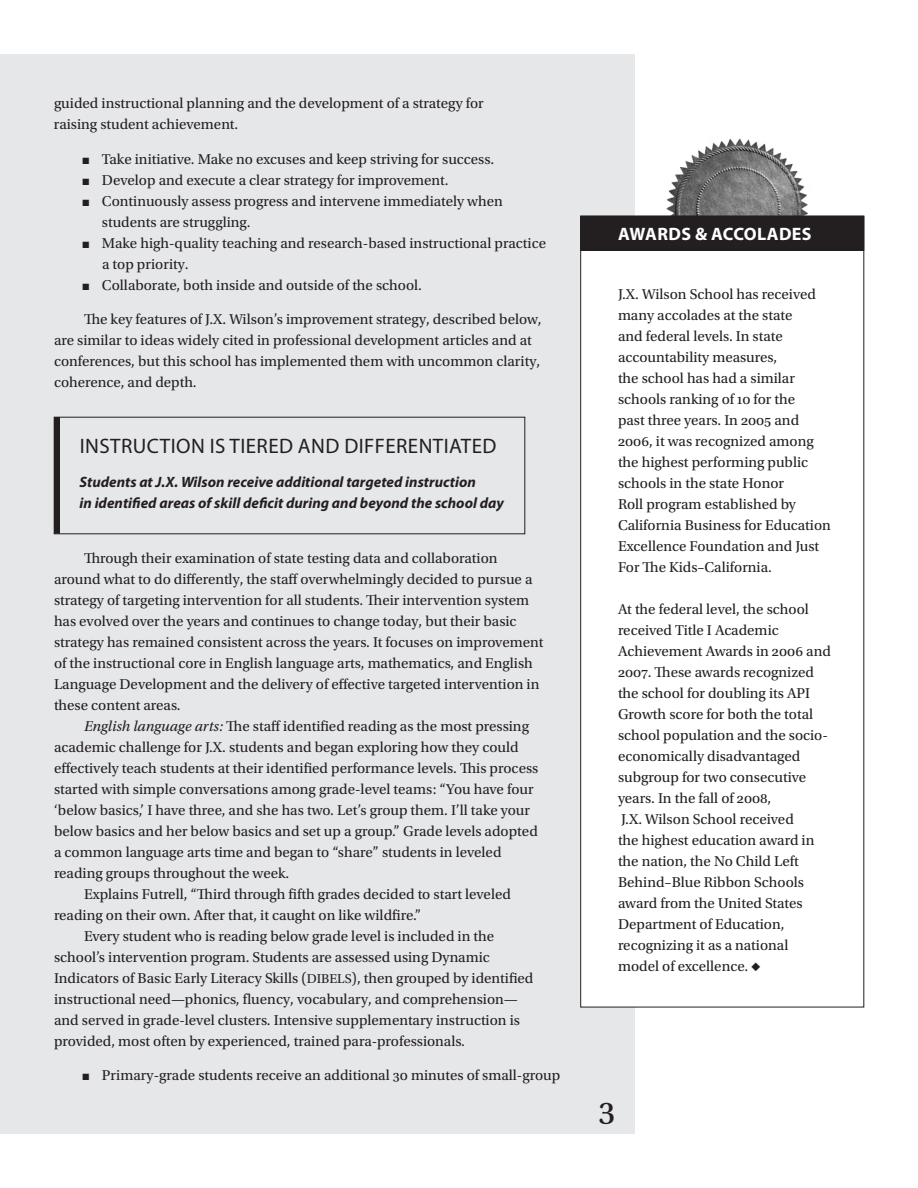
<style>
.page{position:relative;width:918px;height:1188px;background:#fff}
.page>*{position:absolute;margin:0;border:0;box-sizing:border-box;transform-origin:0 0}
.new_text{font:36px "Utopia Std";color:#231f20}
.new_subhead{font:21px "Myriad Pro";letter-spacing:.02em;color:#231f20}
.new_sidebar_title{font:700 18px "Myriad Pro";letter-spacing:.02em;color:#fff}
.new_text-2{font:15px/21px "Utopia Std";color:#231f20}
.new_sidebar{font:15px/21px "Utopia Std";color:#231f20}
.new_indent{font:15px/21px "Utopia Std";color:#231f20}
.new_principal{font:italic 700 15px/21px "Myriad Pro";color:#231f20}
.s1{font-style:italic}
.s2{font-size:13.5px}
</style>
<div class="page">
<div style="left:0;top:54px;width:634px;height:1080px;background:#e6e7e9"></div>
<img style="left:664px;top:138px;width:148px;height:78px">
<div style="left:581px;top:216px;width:283px;height:791px;background:#fff"></div>
<div style="left:581px;top:216px;width:283px;height:34px;background:#231f20"></div>
<div style="left:580px;top:216px;width:284px;height:35px;border:1px solid #231f20"></div>
<div style="left:54px;top:417px;width:6px;height:117px;background:#231f20"></div>
<p class="new_text-2" style="left:54px;top:93px;width:431px">guided instructional planning and the development of a strategy for raising student achievement.</p>
<p class="new_indent" style="left:82px;top:149px;width:413px">■ Take initiative. Make no excuses and keep striving for success.</p>
<p class="new_indent" style="left:82px;top:170px;width:368px">■ Develop and execute a clear strategy for improvement.</p>
<p class="new_indent" style="left:102px;top:191px;width:402px;text-indent:-19px">■ Continuously assess progress and intervene immediately when students are struggling.</p>
<p class="new_indent" style="left:102px;top:233px;width:446px;text-indent:-20px">■ Make high-quality teaching and research-based instructional practice a top priority.</p>
<p class="new_indent" style="left:82px;top:275px;width:341px">■ Collaborate, both inside and outside of the school.</p>
<p class="new_text-2" style="left:54px;top:309px;width:489px;text-indent:30px">The key features of J.X. Wilson’s improvement strategy, described below, are similar to ideas widely cited in professional development articles and at conferences, but this school has implemented them with uncommon clarity, coherence, and depth.</p>
<p class="new_subhead" style="left:80px;top:435px;width:418px">INSTRUCTION IS TIERED AND DIFFERENTIATED</p>
<p class="new_principal" style="left:80px;top:472px;width:426px">Students at J.X. Wilson receive additional targeted instruction<br>in identified areas of skill deficit during and beyond the school day</p>
<p class="new_text-2" style="left:54px;top:548px;width:491px;text-indent:30px">Through their examination of state testing data and collaboration around what to do differently, the staff overwhelmingly decided to pursue a strategy of targeting intervention for all students. Their intervention system has evolved over the years and continues to change today, but their basic strategy has remained consistent across the years. It focuses on improvement of the instructional core in English language arts, mathematics, and English Language Development and the delivery of effective targeted intervention in these content areas.</p>
<p class="new_text-2" style="left:54px;top:716px;width:486px;text-indent:30px"><span class="s1">English language arts:</span> The staff identified reading as the most pressing academic challenge for J.X. students and began exploring how they could effectively teach students at their identified performance levels. This process started with simple conversations among grade-level teams: “You have four ‘below basics,’ I have three, and she has two. Let’s group them. I’ll take your below basics and her below basics and set up a group.” Grade levels adopted a common language arts time and began to “share” students in leveled reading groups throughout the week.</p>
<p class="new_text-2" style="left:54px;top:884px;width:458px;text-indent:30px">Explains Futrell, “Third through fifth grades decided to start leveled reading on their own. After that, it caught on like wildfire.”</p>
<p class="new_text-2" style="left:54px;top:926px;width:481px;text-indent:30px">Every student who is reading below grade level is included in the school’s intervention program. Students are assessed using Dynamic Indicators of Basic Early Literacy Skills (<span class="s2">DIBELS</span>), then grouped by identified instructional need—phonics, fluency, vocabulary, and comprehension— and served in grade-level clusters. Intensive supplementary instruction is provided, most often by experienced, trained para-professionals.</p>
<p class="new_indent" style="left:82px;top:1065px;width:479px">■ Primary-grade students receive an additional 30 minutes of small-group</p>
<p class="new_sidebar_title" style="left:618px;top:224px;width:14px">AWA</p>
<p class="new_sidebar_title" style="left:657px;top:224px;width:156px">RDS &amp; ACCOLADES</p>
<p class="new_sidebar" style="left:618px;top:284px;width:214px">J.X. Wilson School has received many accolades at the state<br>and federal levels. In state accountability measures,<br>the school has had a similar schools ranking of 10 for the<br>past three years. In 2005 and<br>2006, it was recognized among the highest performing public schools in the state Honor<br>Roll program established by<br>California Business for Education<br>Excellence Foundation and Just<br>For The Kids–California.</p>
<p class="new_sidebar" style="left:618px;top:599px;width:214px">At the federal level, the school received Title I Academic<br>Achievement Awards in 2006 and<br>2007. These awards recognized the school for doubling its API<br>Growth score for both the total school population and the socio&shy;economically disadvantaged subgroup for two consecutive years. In the fall of 2008,<br>J.X. Wilson School received<br>the highest education award in the nation, the No Child Left<br>Behind–Blue Ribbon Schools award from the United States<br>Department of Education, recognizing it as a national model of excellence. ◆</p>
<p class="new_text" style="left:598px;top:1089px;width:18px">3</p>
</div>
